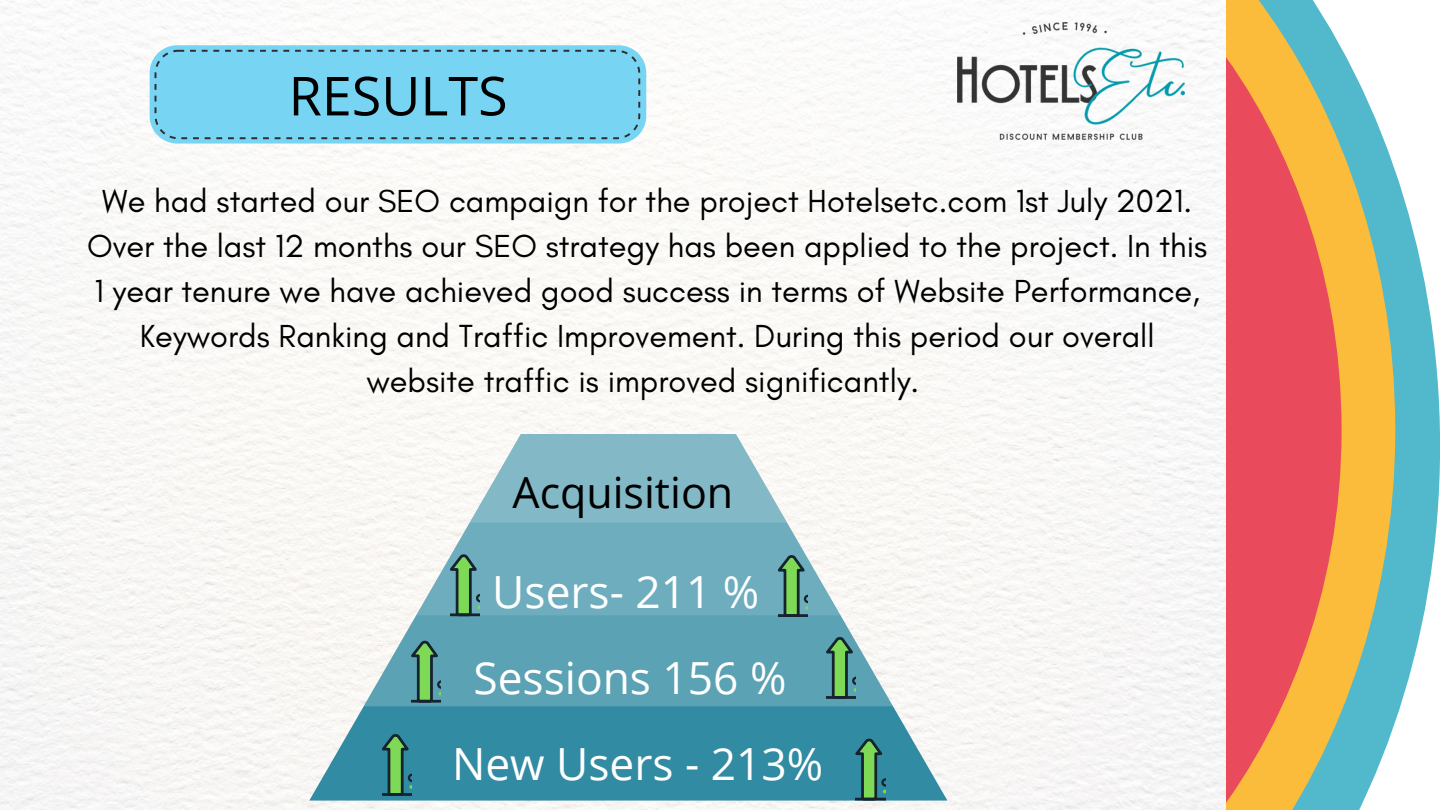
<style>
.page{position:relative;width:1440px;height:810px;background:#fff}
.page>*{position:absolute;margin:0;border:0;box-sizing:border-box;transform-origin:0 0}
.t1{font:53.8px "Open Sans";color:#000}
.t2{font:44.3px/86px "Open Sans";color:#fff;text-align:center}
.t3{font:42.9px "Open Sans";color:#000}
.t4{font:32.5px/45px "Glacial Indifference";color:#000;text-align:center}
</style>
<div class="page">
<svg style="left:1395px;top:171px;width:45px;height:551px;fill:#52b9cc"></svg>
<svg style="left:1342px;top:49px;width:53px;height:761px;background:#b9c289"></svg>
<svg style="left:1225px;top:0;width:117px;height:810px;background:#e2765e"></svg>
<img style="left:0;top:0;width:1225px;height:810px">
<svg style="left:150px;top:45px;width:496px;height:99px;background:#8ad6f0"></svg>
<div style="left:155px;top:50px;width:485px;height:89px;background:#78d4f3"></div>
<svg style="left:309px;top:435px;width:638px;height:366px"></svg>
<svg style="left:364px;top:616px;width:529px;height:90px;background:#6babba"></svg>
<svg style="left:827px;top:632px;width:29px;height:67px;background:#569577"></svg>
<svg style="left:856px;top:734px;width:29px;height:66px;background:#428a6e"></svg>
<svg style="left:416px;top:435px;width:425px;height:182px"></svg>
<svg style="left:412px;top:636px;width:29px;height:66px;background:#549477"></svg>
<svg style="left:382px;top:729px;width:30px;height:67px;background:#41896f"></svg>
<img style="left:958px;top:23px;width:226px;height:117px">
<h1 class="t1" style="left:289px;top:58px;width:221px">RESULTS</h1>
<p class="t4" style="left:87px;top:178px;width:1122px">We had started our SEO campaign for the project Hotelsetc.com 1st July 2021.<br>Over the last 12 months our SEO strategy has been applied to the project. In this 1 year tenure we have achieved good success in terms of Website Performance, Keywords Ranking and Traffic Improvement. During this period our overall website traffic is improved significantly.</p>
<h3 class="t3" style="left:513px;top:462px;width:222px">Acquisition</h3>
<h2 class="t2" style="left:452px;top:548px;width:373px">Users- 211 %<br>Sessions 156 %<br>New Users - 213%</h2>
</div>
